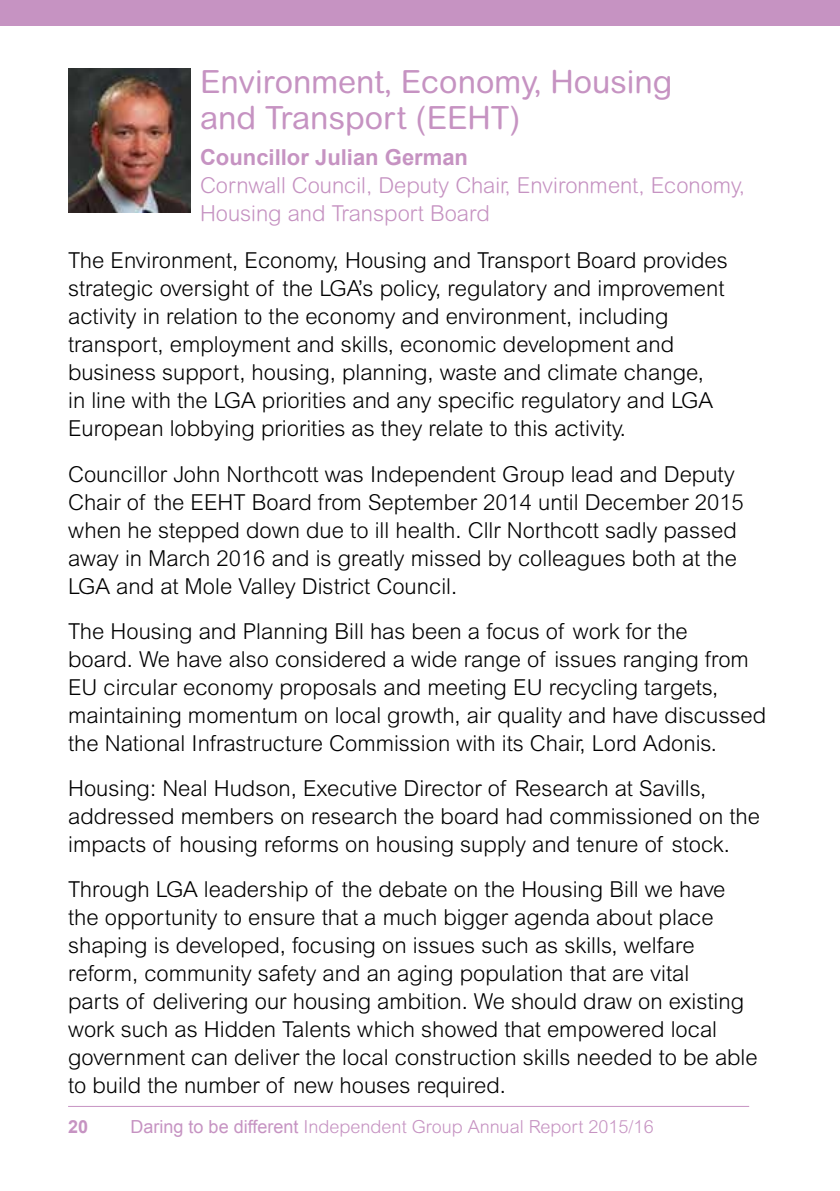
<style>
.page{position:relative;width:840px;height:1191px;background:#fff}
.page>*{position:absolute;margin:0;border:0;box-sizing:border-box;transform-origin:0 0}
.t1{font:32px/36px "Arial Rounded MT";color:#c693c2}
.t2{font:300 22px/28px "Arial MT Std";color:#000}
.t3{font:300 22px/28px "Arial Rounded MT Std";color:#c693c2}
.t4{font:700 22px "Arial";color:#c693c2}
.t5{font:300 18px "Arial MT Std";color:#c693c2}
.t6{font:700 18px "Arial";color:#c693c2}
.s1{font-family:"Arial";font-weight:400}
</style>
<div class="page">
<hr style="left:68px;top:1106px;width:680px;height:1px;background:#c693c2">
<div style="left:0;top:0;width:839px;height:26px;background:#c693c2"></div>
<img style="left:68px;top:68px;width:122px;height:145px">
<h1 class="t1" style="left:200px;top:63px;width:473px">Environment, Economy, Housing and Transport (EEHT)</h1>
<p class="t4" style="left:200px;top:143px;width:269px">Councillor Julian German</p>
<p class="t3" style="left:200px;top:172px;width:546px">Cornwall Council, Deputy Chair, Environment, Economy,<br>Housing and Transport Board</p>
<p class="t2" style="left:68px;top:247px;width:660px">The Environment, Economy, Housing and Transport Board provides strategic oversight of the LGA’s policy, regulatory and improvement activity in relation to the economy and environment, including transport, employment and skills, economic development and business support, housing, planning, waste and climate change,<br>in line with the LGA priorities and any specific regulatory and LGA European lobbying priorities as they relate to this activity.</p>
<p class="t2" style="left:68px;top:460px;width:677px">Councillor John Northcott was Independent Group lead and Deputy Chair of the EEHT Board from September 2014 until December 2015 when he stepped down due to ill health. Cllr Northcott sadly passed away in March 2016 and is greatly missed by colleagues both at the LGA and at Mole Valley District Council.</p>
<p class="t2" style="left:68px;top:617px;width:699px">The Housing and Planning Bill has been a focus of work for the<br>board. We have also considered a wide range of issues ranging from EU circular economy proposals and meeting EU recycling targets, maintaining momentum on local growth, air quality and have discussed the National Infrastructure Commission with its Chair, Lord Adonis.</p>
<p class="t2" style="left:68px;top:774px;width:693px">Housing: Neal Hudson, Executive Director of Research at Savills, addressed members on research the board had commissioned on the impacts of housing reforms on housing supply and tenure of stock.</p>
<p class="t2" style="left:68px;top:875px;width:690px">Through LGA leadership of the debate on the Housing Bill we have the opportunity to ensure that a much bigger agenda about place shaping is developed, focusing on issues such as skills, welfare reform, community safety and an aging population that are vital<br>parts of delivering our housing ambition. We should draw on existing work such as Hidden Talents which showed that empowered local government can deliver the local construction skills needed to be able to build the number of new houses required.</p>
<p class="t6" style="left:68px;top:1115px;width:22px">20</p>
<p class="t5" style="left:130px;top:1116px;width:524px"><span class="s1">Daring to be different</span> Independent Group Annual Report 2015/16</p>
</div>
